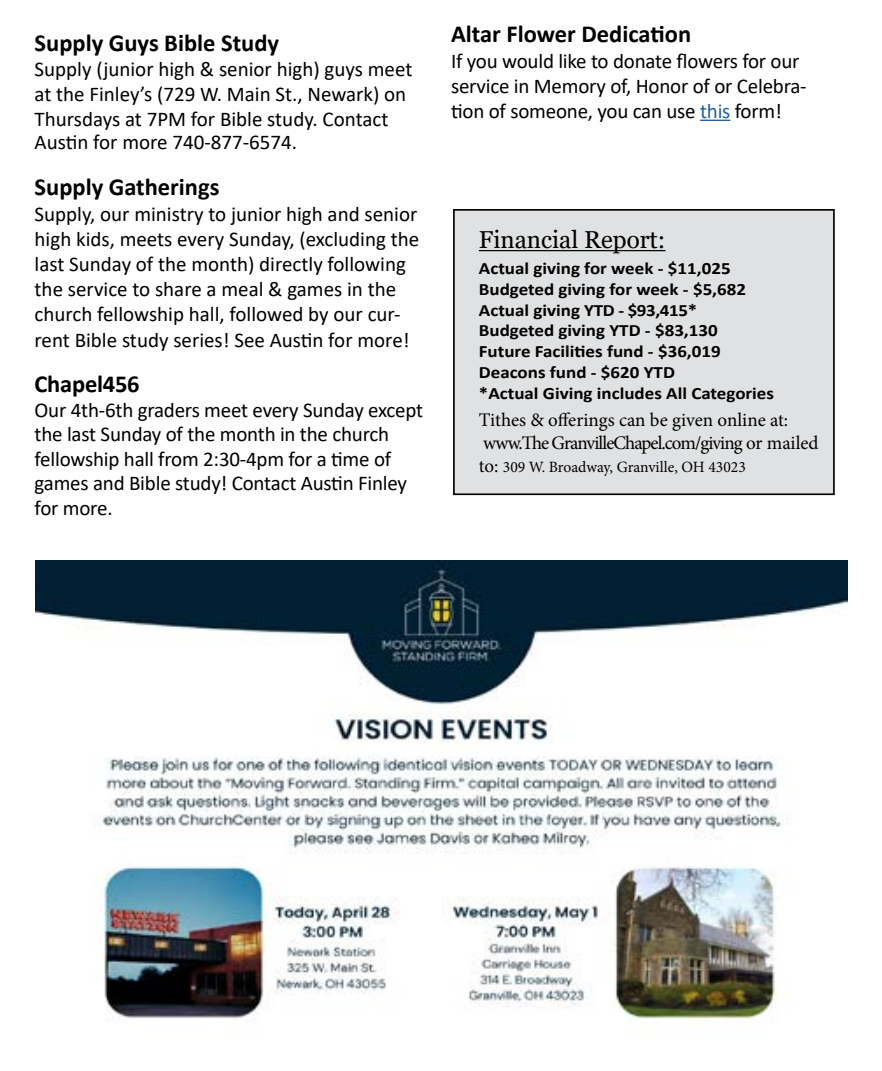
<style>
.page{position:relative;width:882px;height:1071px;background:#fff}
.page>*{position:absolute;margin:0;border:0;box-sizing:border-box;transform-origin:0 0}
.t1{font:700 24.5px "Calibri";color:#000}
.t2{font:24.5px "Georgia";color:#000}
.t3{font:21px/25.2px "Calibri";letter-spacing:-.005em;color:#000}
.t4{font:19.25px/22.8px "Minion Pro";letter-spacing:-.01em;color:#000}
.t5{font:700 17.32px/21px "Calibri";color:#000;scale:1.1 1}
.t6{font:15.75px "Minion Pro";color:#000}
.s1{color:#215e9e}
.s2{font-size:19.25px}
</style>
<div class="page">
<hr style="left:700px;top:120px;width:30px;height:1px;background:#215e9e">
<div style="left:454px;top:210px;width:380px;height:284px;background:#e0e1e2"></div>
<hr style="left:479px;top:250px;width:187px;height:1px;background:#000">
<div style="left:453px;top:209px;width:382px;height:286px;border:2px solid #000"></div>
<img style="left:35px;top:560px;width:812px;height:472px">
<p class="t1" style="left:35px;top:25px;width:246px">Supply Guys Bible Study</p>
<p class="t3" style="left:35px;top:56px;width:379px">Supply (junior high &amp; senior high) guys meet at the Finley’s (729 W. Main St., Newark) on<br>Thursdays at 7PM for Bible study. Contact</p>
<p class="t3" style="left:35px;top:129px;width:264px">Austin for more 740-877-6574.</p>
<p class="t1" style="left:35px;top:170px;width:186px">Supply Gatherings</p>
<p class="t3" style="left:35px;top:201px;width:386px">Supply, our ministry to junior high and senior high kids, meets every Sunday, (excluding the last Sunday of the month) directly following the service to share a meal &amp; games in the church fellowship hall, followed by our cur&shy;rent Bible study series! See Austin for more!</p>
<p class="t1" style="left:35px;top:367px;width:107px">Chapel456</p>
<p class="t3" style="left:35px;top:397px;width:390px;line-height:24.7px">Our 4th-6th graders meet every Sunday except the last Sunday of the month in the church fellowship hall from 2:30-4pm for a time of games and Bible study! Contact Austin Finley for more.</p>
<p class="t1" style="left:451px;top:17px;width:242px">Altar Flower Dedication</p>
<p class="t3" style="left:451px;top:47px;width:357px">If you would like to donate flowers for our service in Memory of, Honor of or Celebra&shy;tion of someone, you can use <span class="s1">this</span> form!</p>
<p class="t2" style="left:479px;top:225px;width:188px">Financial Report:</p>
<p class="t5" style="left:479px;top:257px;width:270px">Actual giving for week - $11,025<br>Budgeted giving for week - $5,682<br>Actual giving YTD - $93,415*<br>Budgeted giving YTD - $83,130<br>Future Facilities fund - $36,019<br>Deacons fund - $620 YTD<br>*Actual Giving includes All Categories</p>
<p class="t4" style="left:479px;top:409px;width:341px">Tithes &amp; offerings can be given online at: www.The GranvilleChapel.com/giving or mailed</p>
<p class="t6" style="left:479px;top:456px;width:268px"><span class="s2">to:</span> 309 W. Broadway, Granville, OH 43023</p>
</div>
